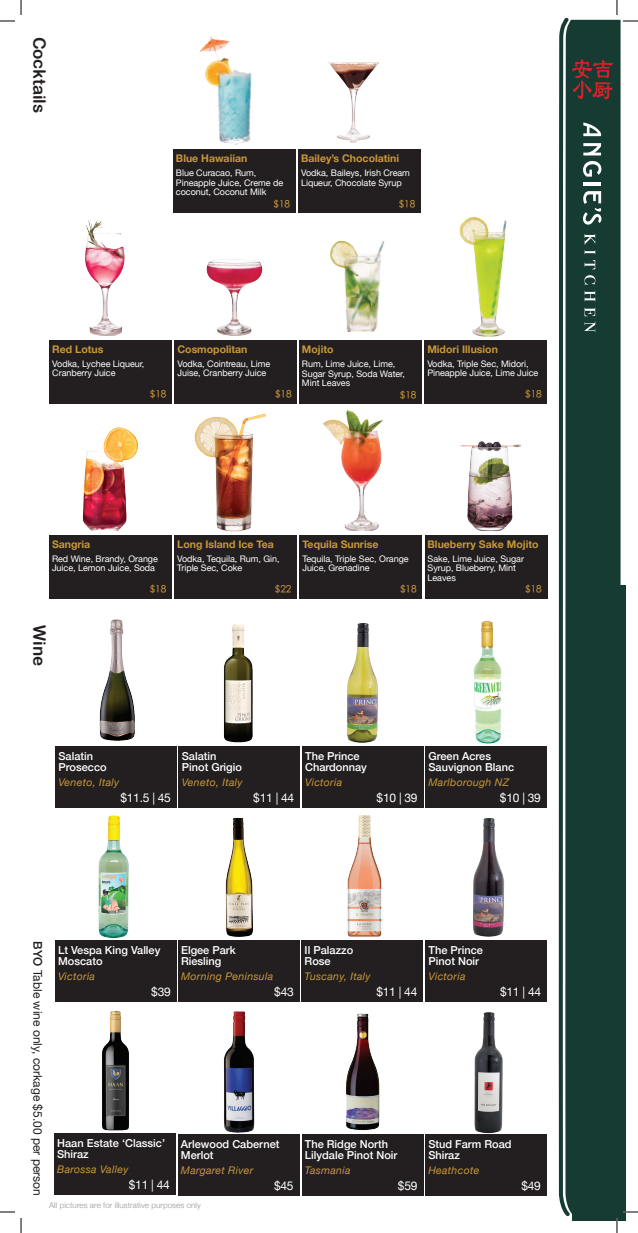
<style>
.page{position:relative;width:638px;height:1233px;background:#fff}
.page>*{position:absolute;margin:0;border:0;box-sizing:border-box;transform-origin:0 0}
.t1{font:17px "Arial Rounded MT Bold";color:#231f20}
.t2{font:12px "Helvetica Neue";letter-spacing:-.02em;color:#fff}
.t3{font:12px "Helvetica Neue";color:#231f20}
.t4{font:500 11px/11px "Helvetica Neue";color:#fff}
.t5{font:italic 10.5px "Helvetica Neue";letter-spacing:.03em;color:#c89738}
.t6{font:700 10.5px "Helvetica Neue";color:#c89738}
.t7{font:500 10px "ST Heiti SC";letter-spacing:-.005em;color:#c89738}
.t8{font:9px/9.5px "Helvetica Neue";letter-spacing:-.005em;color:#fff}
.t9{font:300 8px "Helvetica Neue";letter-spacing:.01em;color:#939598}
.s1{font-weight:500}
</style>
<div class="page">
<img style="left:99px;top:619px;width:36px;height:122px">
<img style="left:207px;top:807px;width:63px;height:130px">
<img style="left:331px;top:1001px;width:63px;height:129px">
<img style="left:223px;top:624px;width:30px;height:119px">
<img style="left:347px;top:815px;width:35px;height:121px">
<img style="left:456px;top:1001px;width:64px;height:133px">
<img style="left:347px;top:623px;width:31px;height:120px">
<img style="left:84px;top:1001px;width:63px;height:130px">
<img style="left:474px;top:621px;width:28px;height:123px">
<img style="left:456px;top:807px;width:64px;height:130px">
<img style="left:207px;top:1001px;width:63px;height:132px">
<img style="left:99px;top:816px;width:30px;height:121px">
<img style="left:199px;top:36px;width:53px;height:109px">
<img style="left:459px;top:441px;width:62px;height:90px">
<img style="left:82px;top:427px;width:56px;height:104px">
<img style="left:85px;top:220px;width:40px;height:115px">
<img style="left:328px;top:62px;width:51px;height:81px">
<img style="left:206px;top:259px;width:57px;height:76px">
<img style="left:194px;top:413px;width:72px;height:118px">
<img style="left:323px;top:410px;width:60px;height:121px">
<img style="left:459px;top:216px;width:48px;height:120px">
<img style="left:330px;top:240px;width:55px;height:91px">
<div style="left:173px;top:149px;width:123px;height:64px;background:#231f20"></div>
<div style="left:299px;top:340px;width:123px;height:64px;background:#231f20"></div>
<div style="left:299px;top:535px;width:123px;height:64px;background:#231f20"></div>
<div style="left:298px;top:149px;width:123px;height:64px;background:#231f20"></div>
<div style="left:424px;top:340px;width:123px;height:64px;background:#231f20"></div>
<div style="left:424px;top:535px;width:123px;height:64px;background:#231f20"></div>
<div style="left:49px;top:340px;width:123px;height:64px;background:#231f20"></div>
<div style="left:49px;top:535px;width:123px;height:64px;background:#231f20"></div>
<div style="left:174px;top:340px;width:123px;height:64px;background:#231f20"></div>
<div style="left:174px;top:535px;width:123px;height:64px;background:#231f20"></div>
<div style="left:56px;top:746px;width:120px;height:61px;background:#231f20"></div>
<div style="left:178px;top:940px;width:121px;height:61px;background:#231f20"></div>
<div style="left:302px;top:1134px;width:121px;height:61px;background:#231f20"></div>
<div style="left:179px;top:746px;width:121px;height:61px;background:#231f20"></div>
<div style="left:301px;top:940px;width:122px;height:61px;background:#231f20"></div>
<div style="left:425px;top:1134px;width:121px;height:61px;background:#231f20"></div>
<div style="left:302px;top:746px;width:121px;height:61px;background:#231f20"></div>
<div style="left:54px;top:1133px;width:121px;height:62px;background:#231f20"></div>
<div style="left:425px;top:746px;width:121px;height:61px;background:#231f20"></div>
<div style="left:425px;top:940px;width:121px;height:61px;background:#231f20"></div>
<div style="left:178px;top:1134px;width:121px;height:61px;background:#231f20"></div>
<div style="left:55px;top:940px;width:121px;height:61px;background:#231f20"></div>
<svg style="left:0;top:1211px;width:15px;height:1px"></svg>
<svg style="left:0;top:0;width:22px;height:22px"></svg>
<svg style="left:20px;top:1218px;width:2px;height:15px"></svg>
<svg style="left:558px;top:0;width:79px;height:1233px"></svg>
<h1 class="t1" style="left:50px;top:37px;width:78px;rotate:90deg">Cocktails</h1>
<p class="t6" style="left:176px;top:150px;width:73px">Blue Hawaiian</p>
<p class="t8" style="left:176px;top:169px;width:109px">Blue Curacao, Rum,<br>Pineapple Juice, Creme de coconut, Coconut Milk</p>
<p class="t7" style="left:273px;top:198px;width:18px">$18</p>
<p class="t6" style="left:301px;top:150px;width:99px">Bailey’s Chocolatini</p>
<p class="t8" style="left:301px;top:169px;width:110px">Vodka, Baileys, Irish Cream<br>Liqueur, Chocolate Syrup</p>
<p class="t7" style="left:398px;top:198px;width:18px">$18</p>
<p class="t6" style="left:52px;top:341px;width:53px">Red Lotus</p>
<p class="t8" style="left:52px;top:359px;width:94px">Vodka, Lychee Liqueur,<br>Cranberry Juice</p>
<p class="t7" style="left:150px;top:389px;width:18px">$18</p>
<p class="t6" style="left:177px;top:341px;width:71px">Cosmopolitan</p>
<p class="t8" style="left:177px;top:359px;width:94px">Vodka, Cointreau, Lime<br>Juise, Cranberry Juice</p>
<p class="t7" style="left:275px;top:389px;width:18px">$18</p>
<p class="t6" style="left:302px;top:341px;width:33px">Mojito</p>
<p class="t8" style="left:302px;top:360px;width:104px">Rum, Lime Juice, Lime,<br>Sugar Syrup, Soda Water,<br>Mint Leaves</p>
<p class="t7" style="left:399px;top:389px;width:18px">$18</p>
<p class="t6" style="left:427px;top:341px;width:72px">Midori Illusion</p>
<p class="t8" style="left:427px;top:359px;width:113px">Vodka, Triple Sec, Midori,<br>Pineapple Juice, Lime Juice</p>
<p class="t7" style="left:525px;top:389px;width:18px">$18</p>
<p class="t6" style="left:52px;top:536px;width:40px">Sangria</p>
<p class="t8" style="left:52px;top:554px;width:107px">Red Wine, Brandy, Orange<br>Juice, Lemon Juice, Soda</p>
<p class="t7" style="left:150px;top:584px;width:18px">$18</p>
<p class="t6" style="left:177px;top:536px;width:98px">Long Island Ice Tea</p>
<p class="t8" style="left:177px;top:554px;width:104px">Vodka, Tequila, Rum, Gin,<br>Triple Sec, Coke</p>
<p class="t7" style="left:275px;top:584px;width:18px">$22</p>
<p class="t6" style="left:302px;top:536px;width:78px">Tequila Sunrise</p>
<p class="t8" style="left:302px;top:554px;width:108px">Tequila, Triple Sec, Orange<br>Juice, Grenadine</p>
<p class="t7" style="left:400px;top:584px;width:18px">$18</p>
<p class="t6" style="left:427px;top:536px;width:112px">Blueberry Sake Mojito</p>
<p class="t8" style="left:427px;top:554px;width:98px">Sake, Lime Juice, Sugar<br>Syrup, Blueberry, Mint<br>Leaves</p>
<p class="t7" style="left:525px;top:584px;width:18px">$18</p>
<h1 class="t1" style="left:50px;top:625px;width:42px;rotate:90deg">Wine</h1>
<p class="t4" style="left:58px;top:749px;width:50px">Salatin<br>Prosecco</p>
<p class="t5" style="left:58px;top:774px;width:62px">Veneto, Italy</p>
<h2 class="t2" style="left:120px;top:789px;width:52px">$11.5 | 45</h2>
<p class="t4" style="left:182px;top:749px;width:62px">Salatin<br>Pinot Grigio</p>
<p class="t5" style="left:182px;top:774px;width:62px">Veneto, Italy</p>
<h2 class="t2" style="left:253px;top:789px;width:43px">$11 | 44</h2>
<p class="t4" style="left:305px;top:749px;width:63px">The Prince<br>Chardonnay</p>
<p class="t5" style="left:305px;top:774px;width:39px">Victoria</p>
<h2 class="t2" style="left:376px;top:789px;width:43px">$10 | 39</h2>
<p class="t4" style="left:428px;top:749px;width:87px">Green Acres<br>Sauvignon Blanc</p>
<p class="t5" style="left:428px;top:774px;width:82px">Marlborough NZ</p>
<h2 class="t2" style="left:499px;top:789px;width:43px">$10 | 39</h2>
<h2 class="t3" style="left:46px;top:941px;width:256px;rotate:90deg"><span class="s1">BYO</span> Table wine only, corkage $5.00 per person</h2>
<p class="t4" style="left:58px;top:943px;width:104px">Lt Vespa King Valley<br>Moscato</p>
<p class="t5" style="left:58px;top:968px;width:39px">Victoria</p>
<h2 class="t2" style="left:151px;top:983px;width:21px">$39</h2>
<p class="t4" style="left:181px;top:943px;width:56px">Elgee Park<br>Riesling</p>
<p class="t5" style="left:181px;top:968px;width:93px">Morning Peninsula</p>
<h2 class="t2" style="left:274px;top:983px;width:21px">$43</h2>
<p class="t4" style="left:57px;top:1137px;width:109px">Haan Estate ‘Classic’<br>Shiraz</p>
<p class="t5" style="left:57px;top:1161px;width:73px">Barossa Valley</p>
<h2 class="t2" style="left:129px;top:1176px;width:43px">$11 | 44</h2>
<p class="t4" style="left:181px;top:1137px;width:100px">Arlewood Cabernet<br>Merlot</p>
<p class="t5" style="left:181px;top:1162px;width:74px">Margaret River</p>
<h2 class="t2" style="left:274px;top:1177px;width:21px">$45</h2>
<p class="t9" style="left:49px;top:1198px;width:153px">All pictures are for illustrative purposes only</p>
<p class="t4" style="left:304px;top:943px;width:50px">Il Palazzo<br>Rose</p>
<p class="t5" style="left:304px;top:968px;width:67px">Tuscany, Italy</p>
<h2 class="t2" style="left:376px;top:983px;width:43px">$11 | 44</h2>
<p class="t4" style="left:428px;top:943px;width:56px">The Prince<br>Pinot Noir</p>
<p class="t5" style="left:428px;top:968px;width:39px">Victoria</p>
<h2 class="t2" style="left:500px;top:983px;width:43px">$11 | 44</h2>
<p class="t4" style="left:305px;top:1137px;width:94px">The Ridge North<br>Lilydale Pinot Noir</p>
<p class="t5" style="left:305px;top:1162px;width:47px">Tasmania</p>
<h2 class="t2" style="left:398px;top:1177px;width:21px">$59</h2>
<p class="t4" style="left:428px;top:1137px;width:85px">Stud Farm Road<br>Shiraz</p>
<p class="t5" style="left:428px;top:1162px;width:52px">Heathcote</p>
<h2 class="t2" style="left:521px;top:1177px;width:21px">$49</h2>
</div>
